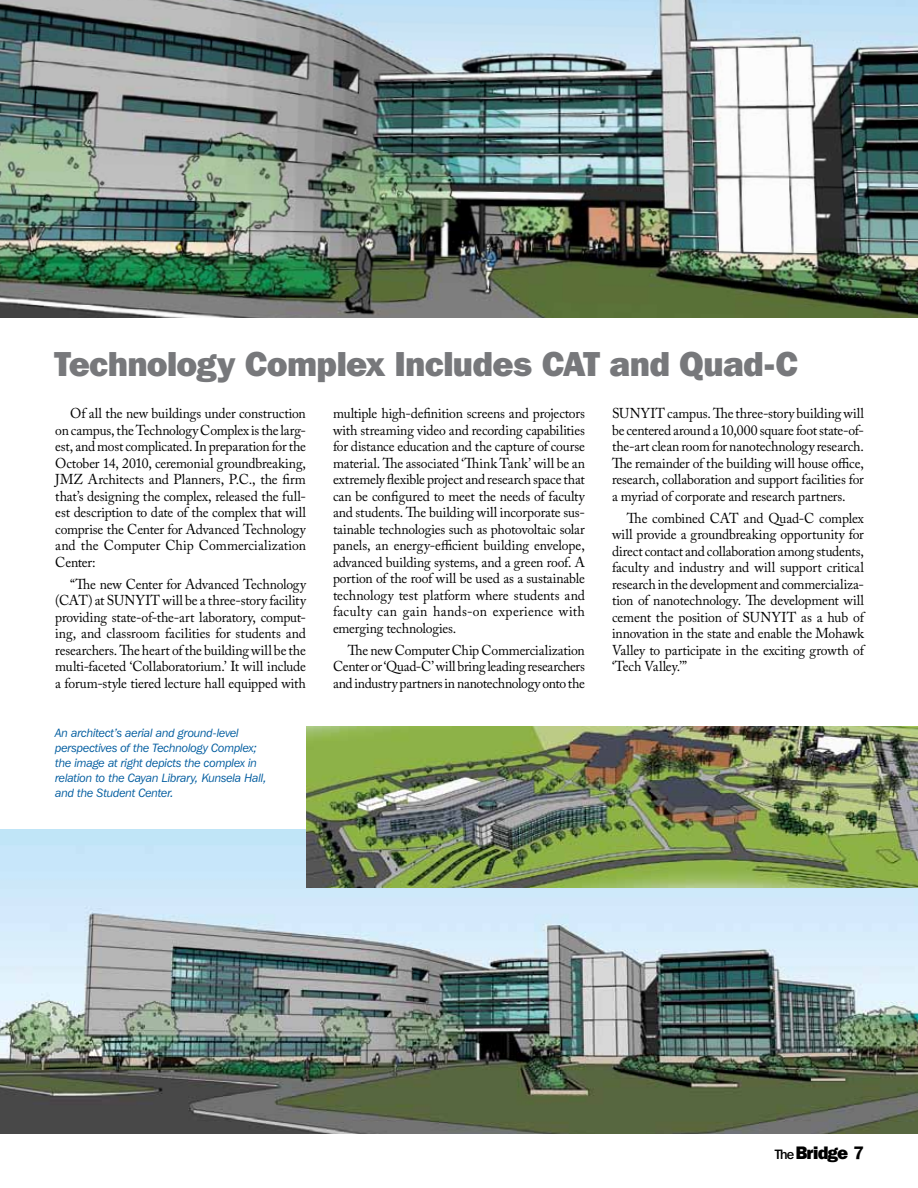
<style>
.page{position:relative;width:918px;height:1188px;background:#fff}
.page>*{position:absolute;margin:0;border:0;box-sizing:border-box;transform-origin:0 0}
.t1{font:800 34.5px "Franklin Gothic IT Cby BT";letter-spacing:-.02em;color:#77787b}
.t2{font:800 18px "Franklin Gothic IT Cby BT";letter-spacing:-.05em;color:#000}
.t3{font:14.25px/16.5px "Adobe Caslon Pro";letter-spacing:-.01em;color:#000;text-align:justify;scale:.96 1}
.t4{font:italic 12px/15px "Franklin Gothic IT Cby BT";letter-spacing:-.01em;color:#005c9f}
.s1{font-weight:500;font-size:13.5px}
.s2{font-weight:600}
</style>
<div class="page">
<img style="left:0;top:0;width:918px;height:317px">
<img style="left:0;top:830px;width:918px;height:304px">
<img style="left:307px;top:726px;width:611px;height:162px">
<h1 class="t1" style="left:54px;top:342px;width:746px">Technology Complex Includes CAT and Quad-C</h1>
<p class="t3" style="left:55px;top:405px;width:263px;text-indent:15px">Of all the new buildings under construction on campus, the Technology Complex is the larg&shy;est, and most complicated. In preparation for the October 14, 2010, ceremonial groundbreaking, JMZ Architects and Planners, P.C., the firm that’s designing the complex, released the full&shy;est description to date of the complex that will comprise the Center for Advanced Technology and the Computer Chip Commercialization Center:</p>
<p class="t3" style="left:55px;top:576px;width:263px;text-indent:15px">“The new Center for Advanced Technology (CAT) at SUNYIT will be a three-story facility providing state-of-the-art laboratory, comput&shy;ing, and classroom facilities for students and researchers. The heart of the building will be the multi-faceted ‘Collaboratorium.’ It will include a forum-style tiered lecture hall equipped with</p>
<p class="t4" style="left:55px;top:725px;width:213px">An architect’s aerial and ground-level perspectives of the Technology Complex; the image at right depicts the complex in relation to the Cayan Library, Kunsela Hall, and the Student Center.</p>
<p class="t3" style="left:333px;top:405px;width:264px">multiple high-definition screens and projectors with streaming video and recording capabilities for distance education and the capture of course material. The associated ‘Think Tank’ will be an extremely flexible project and research space that can be configured to meet the needs of faculty and students. The building will incorporate sus&shy;tainable technologies such as photovoltaic solar panels, an energy-efficient building envelope, advanced building systems, and a green roof. A portion of the roof will be used as a sustainable technology test platform where students and faculty can gain hands-on experience with emerging technologies.</p>
<p class="t3" style="left:333px;top:642px;width:264px;text-indent:15px">The new Computer Chip Commercialization Center or ‘Quad-C’ will bring leading researchers and industry partners in nanotechnology onto the</p>
<p class="t3" style="left:612px;top:405px;width:264px">SUNYIT campus. The three-story building will be centered around a 10,000 square foot state-of&shy;the-art clean room for nanotechnology research.<br>The remainder of the building will house office, research, collaboration and support facilities for a myriad of corporate and research partners.</p>
<p class="t3" style="left:612px;top:510px;width:264px;text-indent:15px">The combined CAT and Quad-C complex will provide a groundbreaking opportunity for direct contact and collaboration among students, faculty and industry and will support critical research in the development and commercializa&shy;tion of nanotechnology. The development will cement the position of SUNYIT as a hub of innovation in the state and enable the Mohawk Valley to participate in the exciting growth of ‘Tech Valley.’”</p>
<p class="t2" style="left:775px;top:1142px;width:91px"><span class="s1">The</span>Bridge <span class="s2">7</span></p>
</div>
